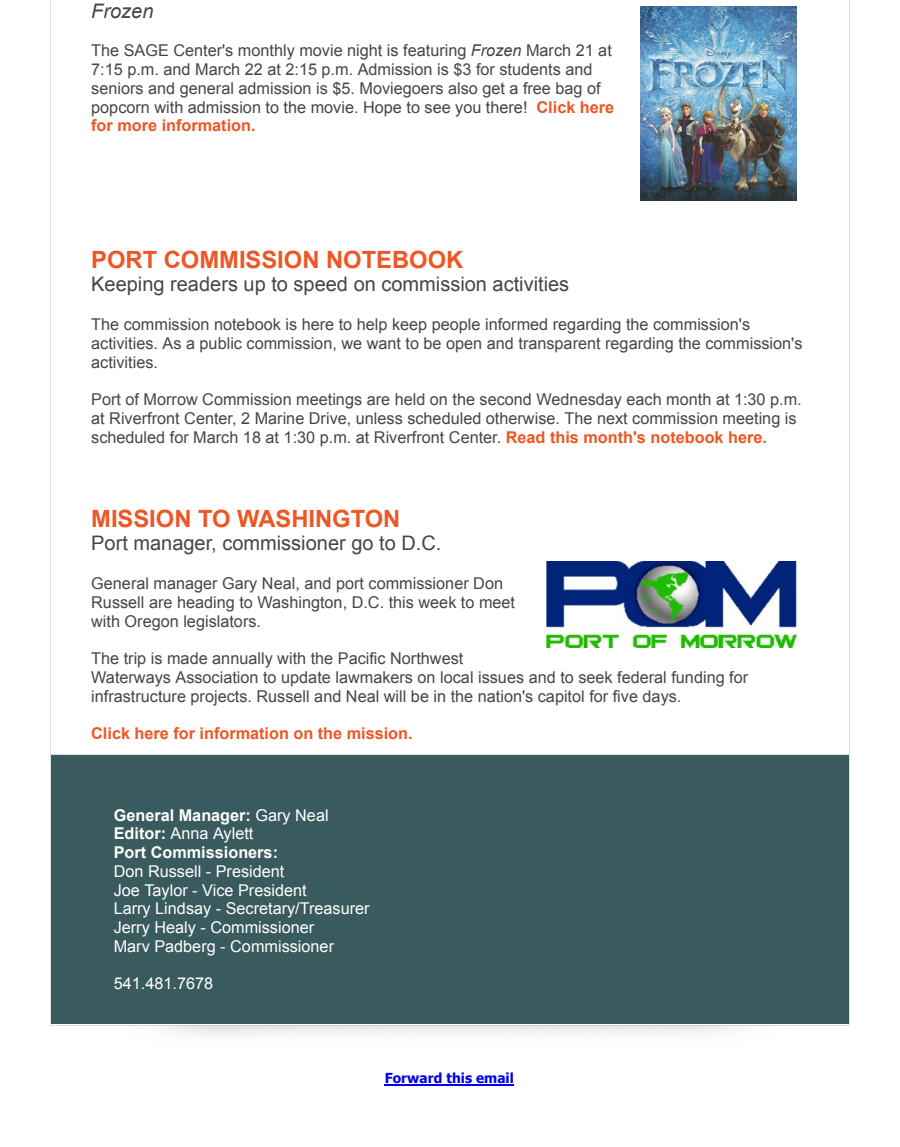
<style>
.page{position:relative;width:900px;height:1147px;background:#fff}
.page>*{position:absolute;margin:0;border:0;box-sizing:border-box;transform-origin:0 0}
.t1{font:700 23.75px "Arial";color:#ee5624}
.t2{font:20px "Arial";color:#454545}
.t3{font:italic 20px "Arial";color:#454545}
.t4{font:16.25px/18.8px "Arial";color:#454545}
.t5{font:16.25px/18.8px "Arial";color:#fff}
.t6{font:700 16.25px/18.8px "Arial";color:#fff}
.t7{font:700 16.25px "Arial";color:#ee5624}
.t8{font:700 13.75px "Tahoma";color:#00e}
.s1{font-style:italic}
.s2{font-weight:700;color:#ee5624}
.s3{font-weight:400}
</style>
<div class="page">
<hr style="left:51px;top:754px;width:798px;height:1px;background:#d3ddde">
<div style="left:51px;top:755px;width:798px;height:269px;background:#395a5e"></div>
<img style="left:640px;top:6px;width:156px;height:194px">
<img style="left:546px;top:561px;width:250px;height:87px">
<hr style="left:385px;top:1084px;width:129px;height:1px;background:#00e">
<p class="t3" style="left:91px;top:-1px;width:64px">Frozen</p>
<p class="t4" style="left:91px;top:41px;width:525px">The SAGE Center's monthly movie night is featuring <span class="s1">Frozen</span> March 21 at 7:15 p.m. and March 22 at 2:15 p.m. Admission is $3 for students and seniors and general admission is $5. Moviegoers also get a free bag of popcorn with admission to the movie. Hope to see you there! <span class="s2">Click here for more information.</span></p>
<h1 class="t1" style="left:91px;top:246px;width:374px">PORT COMMISSION NOTEBOOK</h1>
<p class="t2" style="left:91px;top:273px;width:480px">Keeping readers up to speed on commission activities</p>
<p class="t4" style="left:91px;top:315px;width:713px">The commission notebook is here to help keep people informed regarding the commission's activities. As a public commission, we want to be open and transparent regarding the commission's activities.</p>
<p class="t4" style="left:91px;top:390px;width:712px">Port of Morrow Commission meetings are held on the second Wednesday each month at 1:30 p.m. at Riverfront Center, 2 Marine Drive, unless scheduled otherwise. The next commission meeting is scheduled for March 18 at 1:30 p.m. at Riverfront Center. <span class="s2">Read this month's notebook here.</span></p>
<h1 class="t1" style="left:91px;top:505px;width:311px">MISSION TO WASHINGTON</h1>
<p class="t2" style="left:91px;top:532px;width:352px">Port manager, commissioner go to D.C.</p>
<p class="t4" style="left:91px;top:574px;width:425px">General manager Gary Neal, and port commissioner Don<br>Russell are heading to Washington, D.C. this week to meet with Oregon legislators.</p>
<p class="t4" style="left:91px;top:649px;width:658px">The trip is made annually with the Pacific Northwest<br>Waterways Association to update lawmakers on local issues and to seek federal funding for infrastructure projects. Russell and Neal will be in the nation's capitol for five days.</p>
<p class="t7" style="left:91px;top:724px;width:323px">Click here for information on the mission.</p>
<p class="t6" style="left:114px;top:805px;width:216px">General Manager: <span class="s3">Gary Neal<br></span>Editor: <span class="s3">Anna Aylett<br></span>Port Commissioners:</p>
<p class="t5" style="left:114px;top:861px;width:257px">Don Russell - President<br>Joe Taylor - Vice President<br>Larry Lindsay - Secretary/Treasurer<br>Jerry Healy - Commissioner<br>Marv Padberg - Commissioner</p>
<p class="t5" style="left:114px;top:974px;width:101px">541.481.7678</p>
<p class="t8" style="left:385px;top:1069px;width:131px">Forward this email</p>
</div>
